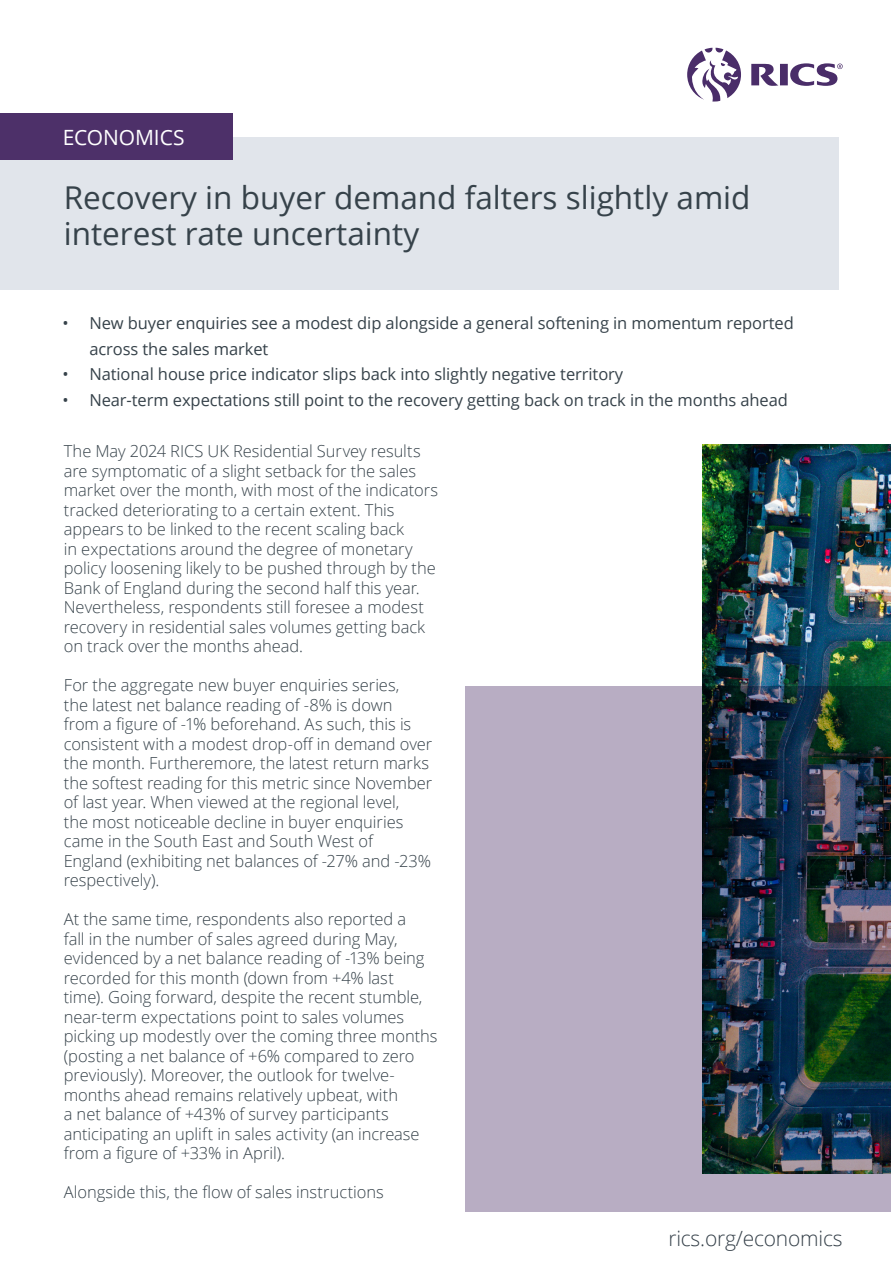
<style>
.page{position:relative;width:893px;height:1263px;background:#fff}
.page>*{position:absolute;margin:0;border:0;box-sizing:border-box;transform-origin:0 0}
.t1{font:31.5px/36px "Open Sans";color:#36424a}
.t2{font:300 21px "Open Sans";letter-spacing:-.01em;color:#36414a}
.t3{font:21px "Open Sans";letter-spacing:-.005em;color:#fff}
.Paragraph_Style{font:300 16.5px/19.5px "Open Sans";letter-spacing:-.005em;color:#36424a}
.t4{font:16.5px/25.5px "Open Sans";letter-spacing:-.005em;color:#36424a}
</style>
<div class="page">
<div style="left:0;top:137px;width:839px;height:152px;background:#e1e5eb"></div>
<div style="left:0;top:113px;width:233px;height:46px;background:#4d3069"></div>
<svg style="left:687px;top:48px;width:156px;height:54px"></svg>
<img style="left:703px;top:444px;width:188px;height:243px">
<img style="left:466px;top:687px;width:425px;height:525px">
<p class="t3" style="left:63px;top:123px;width:123px">ECONOMICS</p>
<p class="t1" style="left:64px;top:179px;width:688px">Recovery in buyer demand falters slightly amid interest rate uncertainty</p>
<p class="t4" style="left:89px;top:310px;width:706px;text-indent:-27px">• New buyer enquiries see a modest dip alongside a general softening in momentum reported across the sales market</p>
<p class="t4" style="left:62px;top:361px;width:562px">• National house price indicator slips back into slightly negative territory</p>
<p class="t4" style="left:62px;top:387px;width:727px">• Near-term expectations still point to the recovery getting back on track in the months ahead</p>
<p class="Paragraph_Style" style="left:64px;top:441px;width:376px">The May 2024 RICS UK Residential Survey results are symptomatic of a slight setback for the sales market over the month, with most of the indicators tracked deteriorating to a certain extent. This appears to be linked to the recent scaling back<br>in expectations around the degree of monetary policy loosening likely to be pushed through by the Bank of England during the second half this year.<br>Nevertheless, respondents still foresee a modest recovery in residential sales volumes getting back on track over the months ahead.</p>
<p class="Paragraph_Style" style="left:64px;top:675px;width:370px">For the aggregate new buyer enquiries series,<br>the latest net balance reading of -8% is down<br>from a figure of -1% beforehand. As such, this is consistent with a modest drop-off in demand over the month. Furtheremore, the latest return marks the softest reading for this metric since November of last year. When viewed at the regional level,<br>the most noticeable decline in buyer enquiries came in the South East and South West of England (exhibiting net balances of -27% and -23% respectively).</p>
<p class="Paragraph_Style" style="left:64px;top:909px;width:375px">At the same time, respondents also reported a<br>fall in the number of sales agreed during May, evidenced by a net balance reading of -13% being recorded for this month (down from +4% last time). Going forward, despite the recent stumble, near-term expectations point to sales volumes picking up modestly over the coming three months (posting a net balance of +6% compared to zero previously). Moreover, the outlook for twelve&shy;months ahead remains relatively upbeat, with<br>a net balance of +43% of survey participants anticipating an uplift in sales activity (an increase from a figure of +33% in April).</p>
<p class="Paragraph_Style" style="left:64px;top:1182px;width:322px">Alongside this, the flow of sales instructions</p>
<p class="t2" style="left:668px;top:1223px;width:176px">rics.org/economics</p>
</div>
